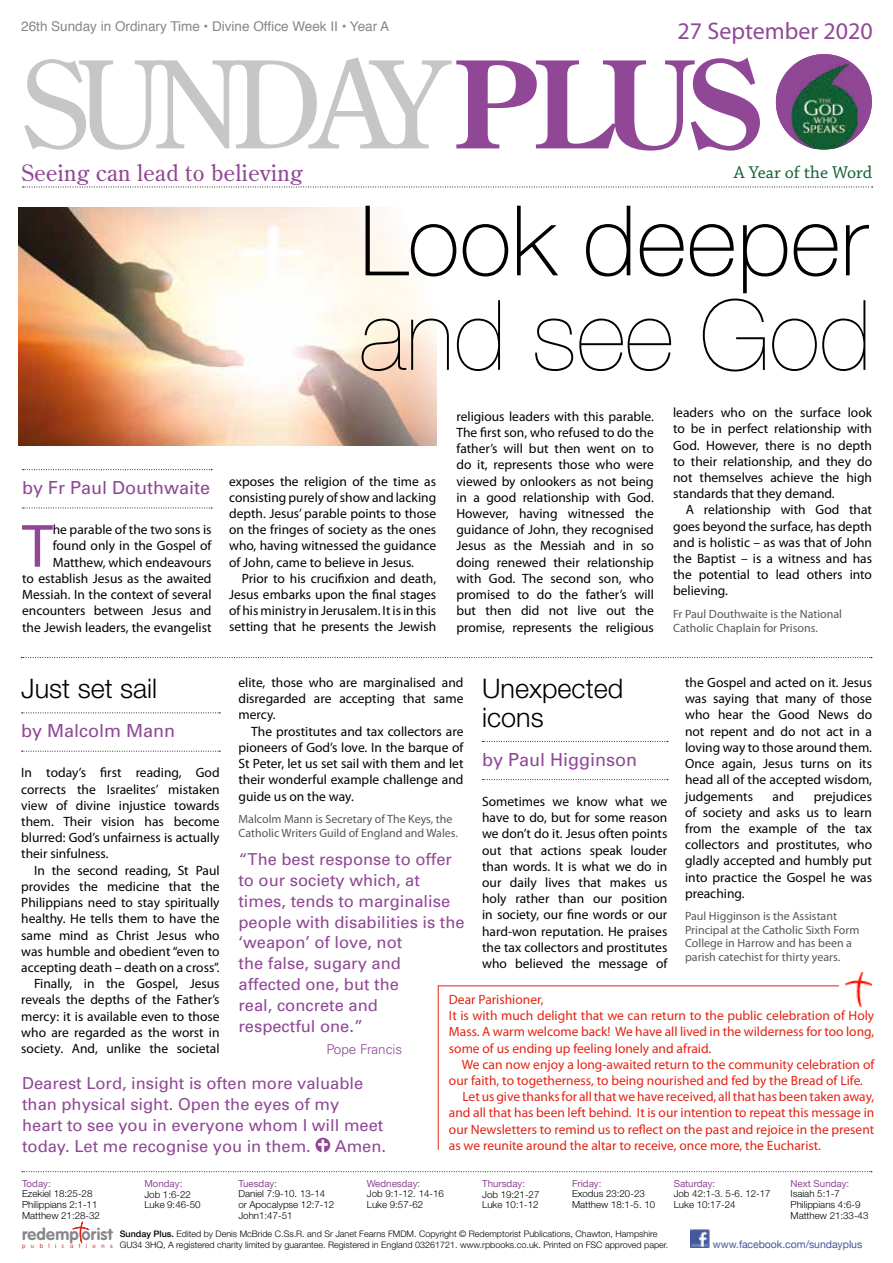
<style>
.page{position:relative;width:893px;height:1263px;background:#fff}
.page>*{position:absolute;margin:0;border:0;box-sizing:border-box;transform-origin:0 0}
.t1{font:120.15px "Century Old Style Std";letter-spacing:-.1em;color:#c6c6c6}
.t2{font:100 97.5px "Helvetica Neue";color:#000}
.t3{font:200 97.5px "Helvetica Neue";color:#000}
.t4{font:61.5px "Myriad Pro";color:#904896}
.t5{font:300 27px/28.5px "Helvetica Neue";color:#000}
.t6{font:24px "Myriad Pro";color:#904896}
.t7{font:22.5px "Century Old Style Std";letter-spacing:.02em;color:#904896}
.t8{font:18px "Univers";color:#904896}
.t9{font:18px "Chaparral Pro";color:#105f32}
.t10{font:16.5px/21px "Univers";color:#904896}
.t11{font:700 16.35px "VAG Rounded";letter-spacing:.015em;color:#878787}
.t12{font:13.5px/16.2px "Myriad Pro";color:#000;text-align:justify}
.t13{font:13.5px/16.2px "Myriad Pro";color:#e42313}
.t14{font:13.5px "Helvetica";color:#878787}
.t15{font:300 13.5px "Univers";color:#904896}
.t16{font:12px/13.5px "Myriad Pro";color:#575756}
.t17{font:10.5px "Helvetica Neue";letter-spacing:-.005em;color:#42589b}
.t18{font:300 9.75px/10.5px "Helvetica Neue";color:#000}
.t19{font:9.75px "Helvetica Neue";color:#904896}
.t20{font:300 9px/10.5px "Helvetica Neue";color:#000}
.t21{font:300 6px "VAG Rounded";letter-spacing:.9em;color:#e42313}
.s1{font-weight:700;color:#904896}
.s2{font-family:"Helvetica Neue CE";font-weight:500}
</style>
<div class="page">
<svg style="left:72px;top:1221px;width:18px;height:23px"></svg>
<img style="left:691px;top:1229px;width:19px;height:19px">
<img style="left:18px;top:207px;width:418px;height:239px">
<svg style="left:482px;top:741px;width:186px;height:1px"></svg>
<svg style="left:482px;top:779px;width:186px;height:1px"></svg>
<svg style="left:776px;top:54px;width:96px;height:81px"></svg>
<svg style="left:315px;top:1138px;width:15px;height:14px"></svg>
<svg style="left:21px;top:657px;width:851px;height:1px"></svg>
<svg style="left:22px;top:1171px;width:850px;height:1px"></svg>
<svg style="left:22px;top:712px;width:198px;height:1px"></svg>
<svg style="left:22px;top:751px;width:198px;height:1px"></svg>
<svg style="left:23px;top:187px;width:850px;height:1px"></svg>
<div style="left:776px;top:55px;width:96px;height:95px;background:#904896;border-radius:50%"></div>
<img style="left:791px;top:64px;width:66px;height:86px">
<svg style="left:23px;top:469px;width:189px;height:1px"></svg>
<svg style="left:23px;top:508px;width:189px;height:1px"></svg>
<svg style="left:438px;top:985px;width:401px;height:165px"></svg>
<img style="left:846px;top:973px;width:26px;height:34px">
<p class="t14" style="left:21px;top:21px;width:369px">26th Sunday in Ordinary Time • Divine Office Week II • Year A</p>
<h3 class="t6" style="left:678px;top:16px;width:197px">27 September 2020</h3>
<h1 class="t1" style="left:21px;top:28px;width:742px">SUNDAY <span class="s1">PLUS</span></h1>
<h3 class="t7" style="left:22px;top:158px;width:283px">Seeing can lead to believing</h3>
<h3 class="t9" style="left:734px;top:162px;width:140px">A Year of the Word</h3>
<h2 class="t2" style="left:359px;top:185px;width:509px">Look deeper</h2>
<h2 class="t3" style="left:359px;top:279px;width:513px">and see God</h2>
<h3 class="t8" style="left:22px;top:476px;width:190px">by Fr Paul Douthwaite</h3>
<h3 class="t4" style="left:22px;top:508px;width:32px">T</h3>
<p class="t12" style="left:22px;top:521px;width:191px;text-align:right">he parable of the two sons is found only in the Gospel of<br>Matthew, which endeavours<br>to establish Jesus as the awaited<br>Messiah. In the context of several encounters between Jesus and the Jewish leaders, the evangelist</p>
<p class="t12" style="left:229px;top:473px;width:209px">exposes the religion of the time as consisting purely of show and lacking depth. Jesus’ parable points to those on the fringes of society as the ones who, having witnessed the guidance of John, came to believe in Jesus.</p>
<p class="t12" style="left:229px;top:570px;width:209px;text-indent:13px">Prior to his crucifixion and death, Jesus embarks upon the final stages of his ministry in Jerusalem. It is in this setting that he presents the Jewish</p>
<p class="t12" style="left:456px;top:408px;width:199px">religious leaders with this parable.<br>The first son, who refused to do the father’s will but then went on to do it, represents those who were viewed by onlookers as not being in a good relationship with God.<br>However, having witnessed the guidance of John, they recognised Jesus as the Messiah and in so doing renewed their relationship with God. The second son, who promised to do the father’s will but then did not live out the promise, represents the religious</p>
<p class="t12" style="left:673px;top:404px;width:200px">leaders who on the surface look to be in perfect relationship with God. However, there is no depth to their relationship, and they do not themselves achieve the high standards that they demand.</p>
<p class="t12" style="left:673px;top:502px;width:200px;text-indent:13px">A relationship with God that goes beyond the surface, has depth and is holistic – as was that of John the Baptist – is a witness and has the potential to lead others into believing.</p>
<p class="t16" style="left:673px;top:607px;width:170px">Fr Paul Douthwaite is the National<br>Catholic Chaplain for Prisons.</p>
<p class="t12" style="left:239px;top:674px;width:226px">elite, those who are marginalised and disregarded are accepting that same mercy.</p>
<p class="t12" style="left:239px;top:723px;width:226px;text-indent:13px">The prostitutes and tax collectors are pioneers of God’s love. In the barque of St Peter, let us set sail with them and let their wonderful example challenge and guide us on the way.</p>
<p class="t16" style="left:239px;top:812px;width:221px">Malcolm Mann is Secretary of The Keys, the<br>Catholic Writers Guild of England and Wales.</p>
<p class="t12" style="left:685px;top:674px;width:189px">the Gospel and acted on it. Jesus was saying that many of those who hear the Good News do not repent and do not act in a loving way to those around them.<br>Once again, Jesus turns on its head all of the accepted wisdom, judgements</p>
<h3 class="t5" style="left:21px;top:674px;width:137px">Just set sail</h3>
<h3 class="t8" style="left:21px;top:720px;width:156px">by Malcolm Mann</h3>
<p class="t12" style="left:21px;top:765px;width:200px">In today’s first reading, God corrects the Israelites’ mistaken view of divine injustice towards them. Their vision has become blurred: God’s unfairness is actually their sinfulness.</p>
<p class="t12" style="left:21px;top:862px;width:200px;text-align:right">In the second reading, St Paul provides the medicine that the<br>Philippians need to stay spiritually healthy. He tells them to have the same mind as Christ Jesus who was humble and obedient “even to accepting death – death on a cross”.<br>Finally, in the Gospel, Jesus reveals the depths of the Father’s mercy: it is available even to those who are regarded as the worst in society. And, unlike the societal</p>
<h3 class="t5" style="left:482px;top:674px;width:143px">Unexpected icons</h3>
<h3 class="t8" style="left:482px;top:748px;width:157px">by Paul Higginson</h3>
<p class="t12" style="left:482px;top:793px;width:187px">Sometimes we know what we have to do, but for some reason we don’t do it. Jesus often points out that actions speak louder than words. It is what we do in our daily lives that makes us holy rather than our position in society, our fine words or our hard-won reputation. He praises the tax collectors and prostitutes who believed the message of</p>
<p class="t12" style="left:685px;top:788px;width:189px;text-indent:129px">prejudices of society and asks us to learn from the example of the tax collectors and prostitutes, who gladly accepted and humbly put into practice the Gospel he was preaching.</p>
<p class="t16" style="left:685px;top:909px;width:176px">Paul Higginson is the Assistant Principal at the Catholic Sixth Form College in Harrow and has been a parish catechist for thirty years.</p>
<p class="t12" style="left:773px;top:788px;width:23px">and</p>
<p class="t10" style="left:238px;top:848px;width:228px">“The best response to offer to our society which, at times, tends to marginalise people with disabilities is the</p>
<p class="t10" style="left:239px;top:932px;width:165px">‘weapon’ of love, not the false, sugary and affected one, but the real, concrete and respectful one.”</p>
<p class="t15" style="left:326px;top:1041px;width:77px">Pope Francis</p>
<p class="t13" style="left:449px;top:991px;width:427px">Dear Parishioner,<br>It is with much delight that we can return to the public celebration of Holy Mass. A warm welcome back! We have all lived in the wilderness for too long, some of us ending up feeling lonely and afraid.</p>
<p class="t13" style="left:462px;top:1056px;width:414px">We can now enjoy a long-awaited return to the community celebration of</p>
<p class="t13" style="left:449px;top:1072px;width:416px">our faith, to togetherness, to being nourished and fed by the Bread of Life.</p>
<p class="t13" style="left:462px;top:1088px;width:413px">Let us give thanks for all that we have received, all that has been taken away,</p>
<p class="t13" style="left:449px;top:1104px;width:427px">and all that has been left behind. It is our intention to repeat this message in</p>
<p class="t13" style="left:449px;top:1121px;width:427px">our Newsletters to remind us to reflect on the past and rejoice in the present</p>
<p class="t13" style="left:449px;top:1137px;width:374px">as we reunite around the altar to receive, once more, the Eucharist.</p>
<p class="t10" style="left:22px;top:1073px;width:363px">Dearest Lord, insight is often more valuable than physical sight. Open the eyes of my heart to see you in everyone whom I will meet today. Let me recognise you in them.</p>
<p class="t10" style="left:335px;top:1136px;width:53px">Amen.</p>
<p class="t19" style="left:22px;top:1177px;width:30px">Today:</p>
<p class="t18" style="left:22px;top:1188px;width:79px">Ezekiel 18:25-28<br>Philippians 2:1-11<br>Matthew 21:28-32</p>
<p class="t19" style="left:144px;top:1178px;width:40px">Monday:</p>
<p class="t18" style="left:144px;top:1188px;width:58px">Job 1:6-22<br>Luke 9:46-50</p>
<p class="t19" style="left:238px;top:1178px;width:40px">Tuesday:</p>
<p class="t18" style="left:238px;top:1188px;width:97px">Daniel 7:9-10. 13-14 or Apocalypse 12:7-12<br>John1:47-51</p>
<p class="t19" style="left:367px;top:1177px;width:55px">Wednesday:</p>
<p class="t18" style="left:367px;top:1188px;width:79px">Job 9:1-12. 14-16<br>Luke 9:57-62</p>
<p class="t19" style="left:482px;top:1178px;width:45px">Thursday:</p>
<p class="t18" style="left:482px;top:1188px;width:59px">Job 19:21-27<br>Luke 10:1-12</p>
<p class="t19" style="left:572px;top:1178px;width:31px">Friday:</p>
<p class="t18" style="left:572px;top:1188px;width:85px">Exodus 23:20-23<br>Matthew 18:1-5. 10</p>
<p class="t19" style="left:674px;top:1178px;width:43px">Saturday:</p>
<p class="t18" style="left:674px;top:1188px;width:98px">Job 42:1-3. 5-6. 12-17<br>Luke 10:17-24</p>
<p class="t19" style="left:791px;top:1178px;width:60px">Next Sunday:</p>
<p class="t18" style="left:791px;top:1188px;width:79px">Isaiah 5:1-7<br>Philippians 4:6-9<br>Matthew 21:33-43</p>
<p class="t11" style="left:22px;top:1224px;width:92px">redemp orist</p>
<p class="t21" style="left:22px;top:1242px;width:92px">publications</p>
<p class="t20" style="left:120px;top:1228px;width:550px"><span class="s2">Sunday Plus.</span> Edited by Denis McBride C.Ss.R. and Sr Janet Fearns FMDM. Copyright © Redemptorist Publications, Chawton, Hampshire<br>GU34 3HQ, A registered charity limited by guarantee. Registered in England 03261721. www.rpbooks.co.uk. Printed on FSC approved paper.</p>
<p class="t17" style="left:713px;top:1238px;width:151px">www.facebook.com/sundayplus</p>
</div>
